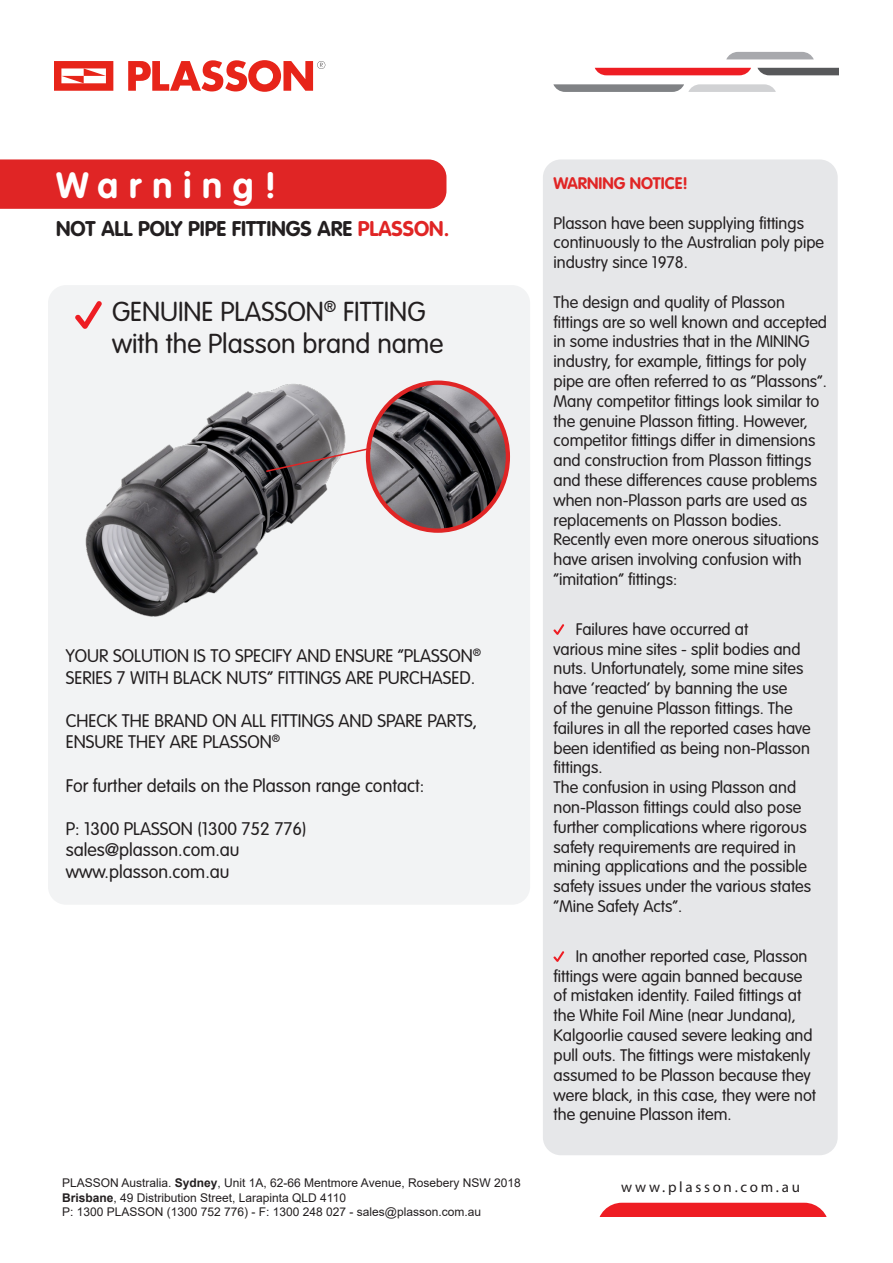
<style>
.page{position:relative;width:893px;height:1263px;background:#fff}
.page>*{position:absolute;margin:0;border:0;box-sizing:border-box;transform-origin:0 0}
.t1{font:700 36px "VAG Rounded Std";letter-spacing:.3em;color:#fff}
.t2{font:300 27px/32.4px "VAG Rounded Std";color:#231f20}
.t3{font:700 21px "VAG Rounded Std";color:#231f20}
.t4{font:300 18px/21.6px "VAG Rounded Std";color:#231f20}
.t5{font:300 16.5px/19.8px "VAG Rounded Std";color:#231f20}
.t6{font:700 16.5px "VAG Rounded Std";color:#e02525}
.t7{font:15px "Myriad Pro";letter-spacing:.18em;color:#231f20}
.t8{font:12px/14.4px "Arial";color:#231f20}
.s1{color:#e02525}
.s2{font-weight:700}
</style>
<div class="page">
<div style="left:597px;top:1203px;width:232px;height:49px;background:#ee1d23;border-radius:25px"></div>
<div style="left:590px;top:1217px;width:253px;height:36px;background:#fff"></div>
<svg style="left:595px;top:68px;width:156px;height:7px"></svg>
<svg style="left:757px;top:68px;width:82px;height:7px"></svg>
<svg style="left:553px;top:84px;width:223px;height:8px;background:#acadaf"></svg>
<svg style="left:726px;top:52px;width:88px;height:7px"></svg>
<svg style="left:54px;top:61px;width:59px;height:30px"></svg>
<svg style="left:128px;top:60px;width:198px;height:32px"></svg>
<div style="left:48px;top:285px;width:482px;height:620px;background:#f2f3f4;border-radius:18px"></div>
<div style="left:0;top:159px;width:446px;height:50px;background:#e02525"></div>
<svg style="left:75px;top:301px;width:27px;height:28px"></svg>
<div style="left:543px;top:159px;width:295px;height:996px;background:#e6e7e9;border-radius:18px"></div>
<svg style="left:553px;top:624px;width:11px;height:11px"></svg>
<svg style="left:553px;top:951px;width:11px;height:11px"></svg>
<img style="left:85px;top:384px;width:261px;height:233px">
<img style="left:368px;top:383px;width:140px;height:148px">
<div style="left:366px;top:381px;width:144px;height:152px;border:4px solid #e02525;border-radius:50%"></div>
<svg style="left:265px;top:446px;width:108px;height:27px"></svg>
<p class="t1" style="left:56px;top:164px;width:222px">Warning!</p>
<p class="t3" style="left:56px;top:216px;width:395px">NOT ALL POLY PIPE FITTINGS ARE <span class="s1">PLASSON.</span></p>
<p class="t2" style="left:112px;top:296px;width:333px">GENUINE PLASSON<sup>®</sup> FITTING with the Plasson brand name</p>
<p class="t4" style="left:66px;top:645px;width:417px">YOUR SOLUTION IS TO SPECIFY AND ENSURE “PLASSON<sup>®<br></sup>SERIES 7 WITH BLACK NUTS” FITTINGS ARE PURCHASED.</p>
<p class="t4" style="left:66px;top:710px;width:413px">CHECK THE BRAND ON ALL FITTINGS AND SPARE PARTS,<br>ENSURE THEY ARE PLASSON<sup>®</sup></p>
<p class="t4" style="left:66px;top:775px;width:360px">For further details on the Plasson range contact:</p>
<p class="t4" style="left:66px;top:818px;width:242px">P: 1300 PLASSON (1300 752 776)</p>
<p class="t4" style="left:66px;top:840px;width:175px">sales@plasson.com.au</p>
<p class="t4" style="left:66px;top:861px;width:165px">www.plasson.com.au</p>
<p class="t8" style="left:62px;top:1176px;width:460px">PLASSON Australia. <span class="s2">Sydney</span>, Unit 1A, 62-66 Mentmore Avenue, Rosebery NSW 2018<br><span class="s2">Brisbane</span>, 49 Distribution Street, Larapinta QLD 4110<br>P: 1300 PLASSON (1300 752 776) - F: 1300 248 027 - sales@plasson.com.au</p>
<p class="t6" style="left:553px;top:173px;width:136px">WARNING NOTICE!</p>
<p class="t5" style="left:553px;top:213px;width:272px">Plasson have been supplying fittings continuously to the Australian poly pipe industry since 1978.</p>
<p class="t5" style="left:553px;top:293px;width:233px">The design and quality of Plasson</p>
<p class="t5" style="left:553px;top:312px;width:275px">fittings are so well known and accepted in some industries that in the MINING industry, for example, fittings for poly pipe are often referred to as “Plassons”.</p>
<p class="t5" style="left:553px;top:392px;width:267px">Many competitor fittings look similar to the genuine Plasson fitting. However, competitor fittings differ in dimensions and construction from Plasson fittings and these differences cause problems when non-Plasson parts are used as replacements on Plasson bodies.</p>
<p class="t5" style="left:553px;top:530px;width:267px">Recently even more onerous situations have arisen involving confusion with “imitation” fittings:</p>
<p class="t5" style="left:553px;top:620px;width:259px;text-indent:22px">Failures have occurred at<br>various mine sites - split bodies and nuts. Unfortunately, some mine sites have ‘reacted’ by banning the use<br>of the genuine Plasson fittings. The failures in all the reported cases have been identified as being non-Plasson fittings.</p>
<p class="t5" style="left:553px;top:778px;width:259px">The confusion in using Plasson and non-Plasson fittings could also pose further complications where rigorous safety requirements are required in mining applications and the possible safety issues under the various states “Mine Safety Acts”.</p>
<p class="t5" style="left:553px;top:947px;width:264px;text-indent:22px">In another reported case, Plasson fittings were again banned because of mistaken identity. Failed fittings at the White Foil Mine (near Jundana), Kalgoorlie caused severe leaking and pull outs. The fittings were mistakenly assumed to be Plasson because they were black, in this case, they were not the genuine Plasson item.</p>
<p class="t7" style="left:621px;top:1177px;width:180px">www.plasson.com.au</p>
</div>
